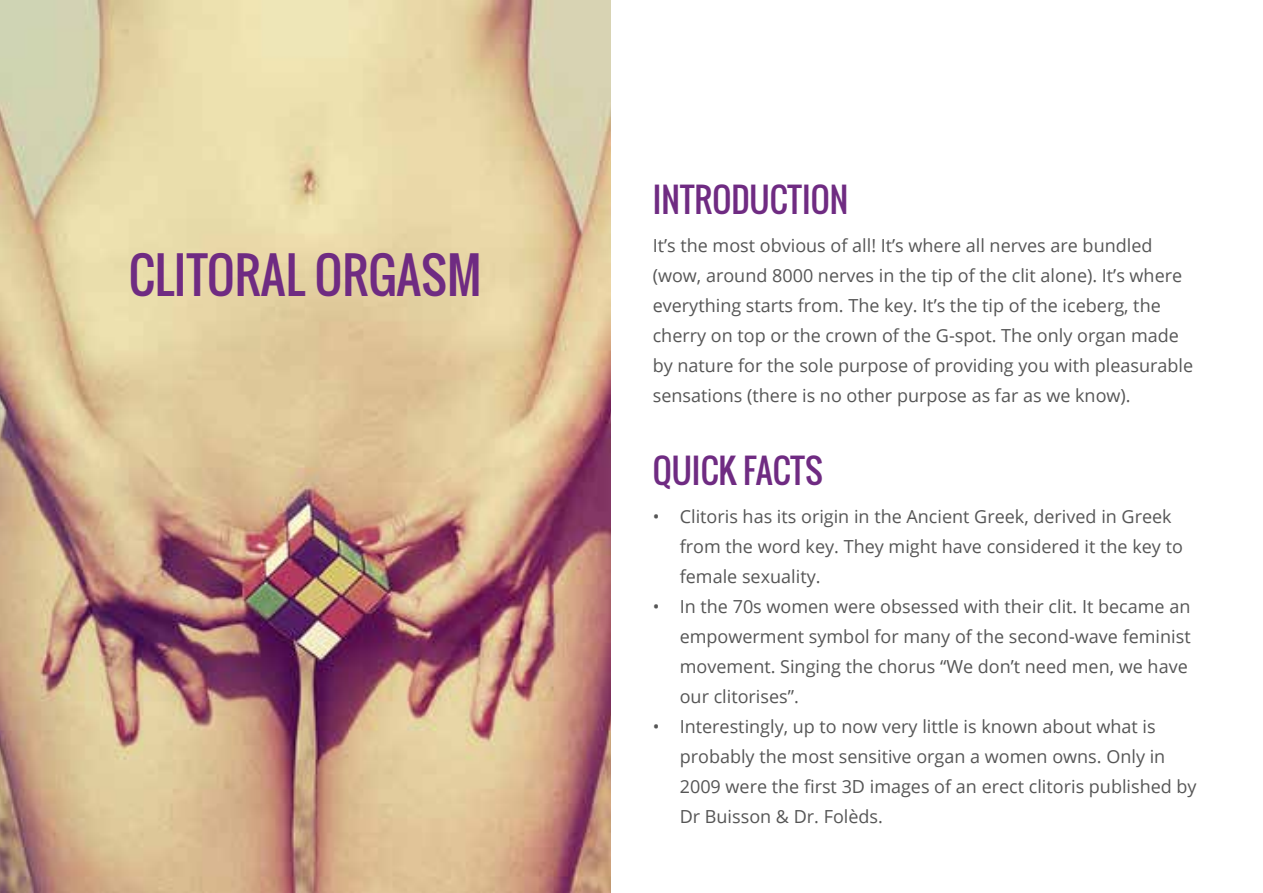
<style>
.page{position:relative;width:1263px;height:893px;background:#fff}
.page>*{position:absolute;margin:0;border:0;box-sizing:border-box;transform-origin:0 0}
.t1{font:48px "Oswald";color:#6f2b82}
.t2{font:33px "Oswald";color:#6f2b82}
.t3{font:18px/30px "Open Sans";color:#565656}
</style>
<div class="page">
<img style="left:0;top:0;width:610px;height:893px">
<h1 class="t1" style="left:129px;top:239px;width:354px">CLITORAL ORGASM</h1>
<h2 class="t2" style="left:653px;top:175px;width:197px">INTRODUCTION</h2>
<p class="t3" style="left:653px;top:230px;width:542px">It’s the most obvious of all! It’s where all nerves are bundled (wow, around 8000 nerves in the tip of the clit alone). It’s where everything starts from. The key. It’s the tip of the iceberg, the cherry on top or the crown of the G-spot. The only organ made by nature for the sole purpose of providing you with pleasurable sensations (there is no other purpose as far as we know).</p>
<h2 class="t2" style="left:653px;top:446px;width:172px">QUIC K FACTS</h2>
<p class="t3" style="left:680px;top:501px;width:505px;text-indent:-27px">• Clitoris has its origin in the Ancient Greek, derived in Greek from the word key. They might have considered it the key to female sexuality.</p>
<p class="t3" style="left:680px;top:591px;width:512px;text-indent:-27px">• In the 70s women were obsessed with their clit. It became an empowerment symbol for many of the second-wave feminist movement. Singing the chorus “We don’t need men, we have our clitorises”.</p>
<p class="t3" style="left:680px;top:711px;width:518px;text-indent:-27px">• Interestingly, up to now very little is known about what is probably the most sensitive organ a women owns. Only in 2009 were the first 3D images of an erect clitoris published by Dr Buisson &amp; Dr. Folèds.</p>
</div>
